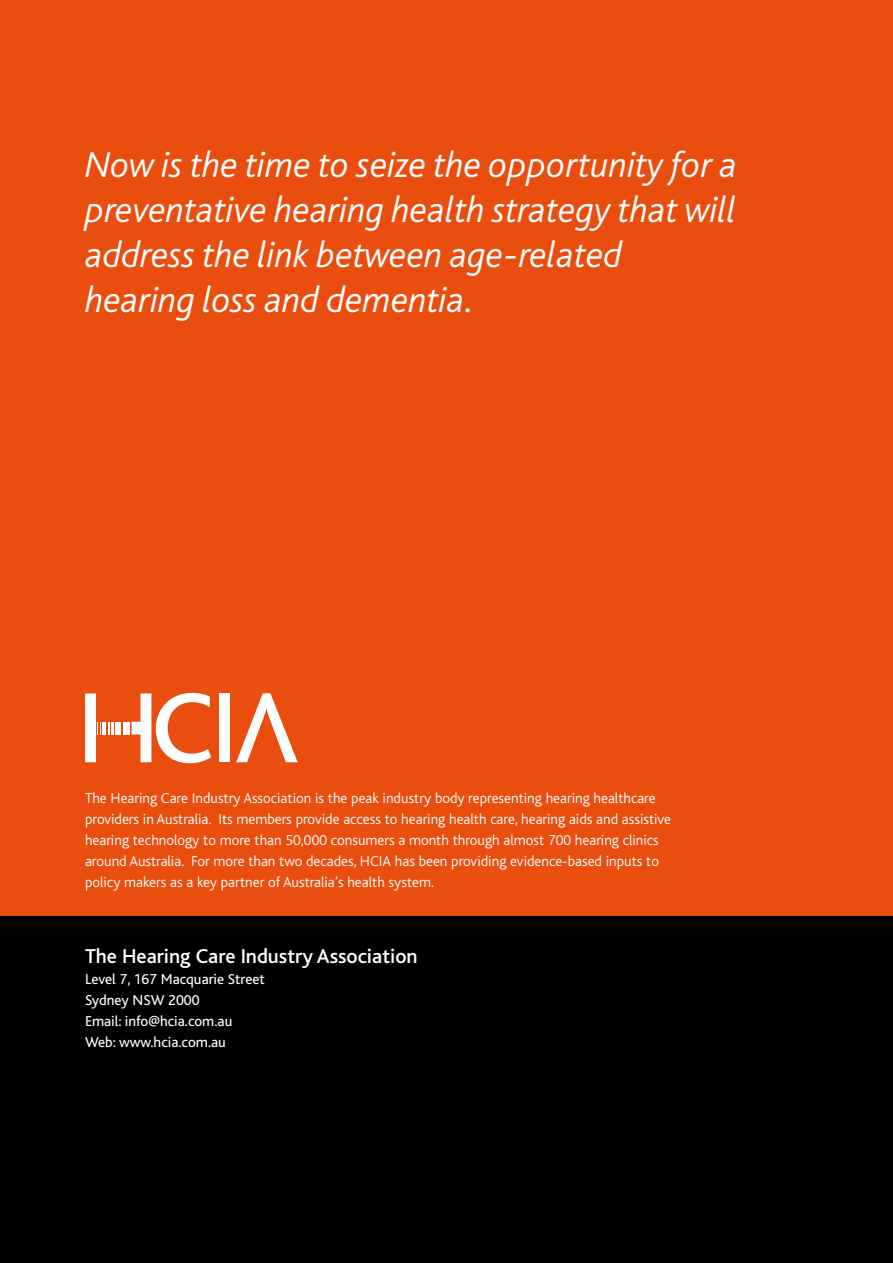
<style>
.page{position:relative;width:893px;height:1263px;background:#e94e0f}
.page>*{position:absolute;margin:0;border:0;box-sizing:border-box;transform-origin:0 0}
.t1{font:italic 300 37.5px/45px "Bliss";color:#fff}
.t2{font:500 21px "Bliss";color:#fff}
.t3{font:300 15px/21px "Bliss";color:#fff}
.t4{font:15px/21px "Bliss";color:#fff}
</style>
<div class="page">
<div style="left:0;top:916px;width:893px;height:347px;background:#000"></div>
<div style="left:219px;top:693px;width:10px;height:69px;background:#fff"></div>
<svg style="left:236px;top:693px;width:62px;height:69px"></svg>
<svg style="left:85px;top:693px;width:126px;height:70px"></svg>
<h1 class="t1" style="left:85px;top:144px;width:653px">Now is the time to seize the opportunity for a preventative hearing health strategy that will address the link between age-related hearing loss and dementia.</h1>
<p class="t3" style="left:85px;top:788px;width:588px">The Hearing Care Industry Association is the peak industry body representing hearing healthcare providers in Australia. Its members provide access to hearing health care, hearing aids and assistive hearing technology to more than 50,000 consumers a month through almost 700 hearing clinics around Australia. For more than two decades, HCIA has been providing evidence-based inputs to policy makers as a key partner of Australia’s health system.</p>
<h2 class="t2" style="left:85px;top:945px;width:334px">The Hearing Care Industry Association</h2>
<p class="t4" style="left:85px;top:969px;width:181px">Level 7, 167 Macquarie Street<br>Sydney NSW 2000<br>Email: info@hcia.com.au<br>Web: www.hcia.com.au</p>
</div>
